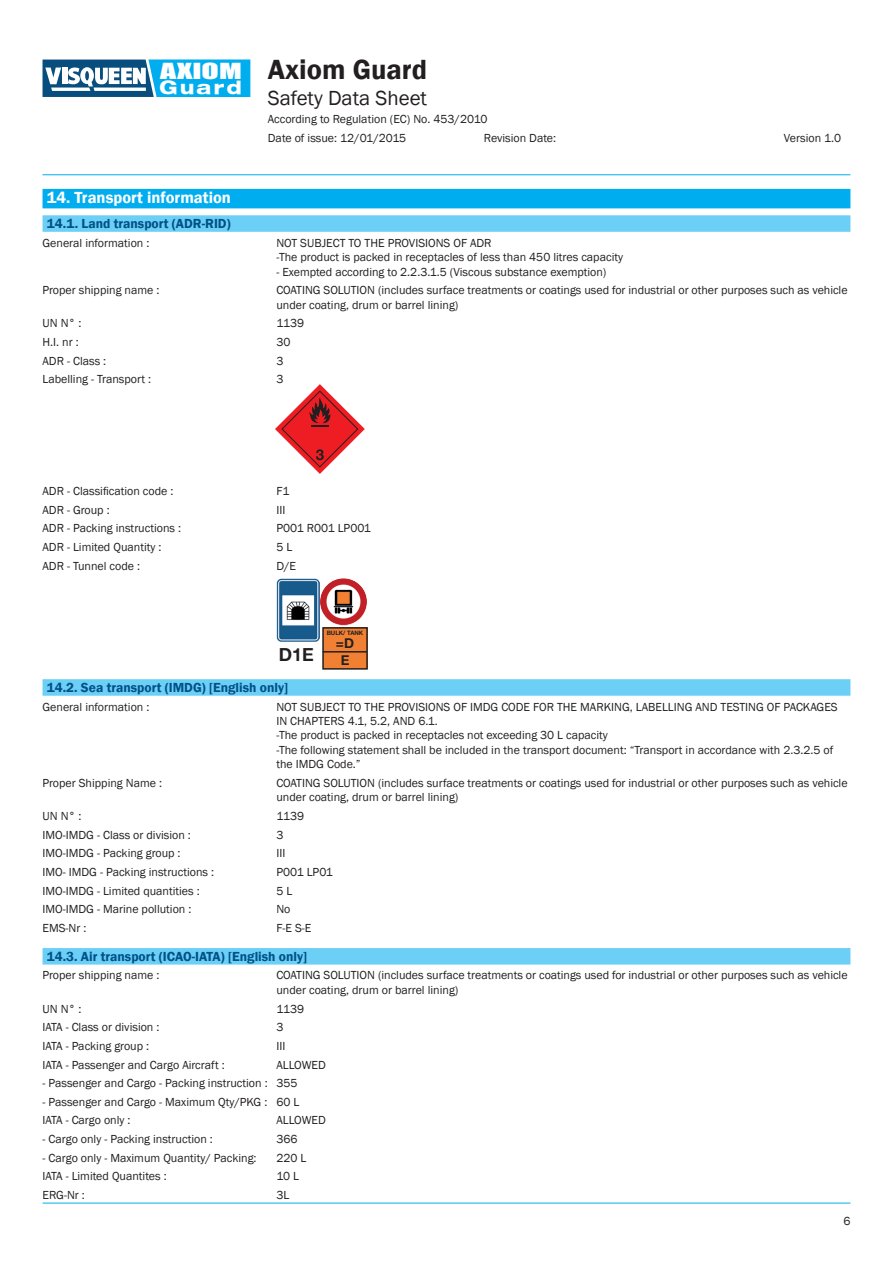
<style>
.page{position:relative;width:893px;height:1263px;background:#fff}
.page>*{position:absolute;margin:0;border:0;box-sizing:border-box;transform-origin:0 0}
.t1{font:600 28.5px "Franklin Gothic";color:#231f20}
.t2{font:21px "Franklin Gothic";color:#231f20}
.t3{font:20.4px "Impact";color:#fff;scale:1.56 1}
.t4{font:800 expanded 18.6px "Helvetica Neue LT";letter-spacing:.13em;color:#fff}
.t5{font:700 18px "Helvetica Neue LT";color:#231f20}
.Navy_Rule{font:600 16.5px "Franklin Gothic";color:#fff}
.Cyan_Rule{font:600 13.5px "Franklin Gothic";color:#015087}
.t6{font:700 13.5px/16.2px "Helvetica Neue LT";color:#231f20;text-align:center}
.General_Paragraph{font:12px/14.4px "Franklin Gothic";color:#231f20}
.t7{font:700 6px "Helvetica Neue LT";color:#231f20}
</style>
<div class="page">
<svg style="left:43px;top:60px;width:207px;height:37px"></svg>
<hr style="left:43px;top:174px;width:807px;height:1px;background:#00aeef">
<hr style="left:43px;top:1203px;width:807px;height:1px;background:#00aeef">
<div style="left:43px;top:189px;width:807px;height:19px;background:#00aeef"></div>
<div style="left:43px;top:215px;width:807px;height:17px;background:#6bcff6"></div>
<div style="left:43px;top:679px;width:807px;height:17px;background:#6bcff6"></div>
<div style="left:43px;top:948px;width:807px;height:16px;background:#6bcff6"></div>
<svg style="left:275px;top:384px;width:90px;height:90px"></svg>
<img style="left:276px;top:578px;width:43px;height:63px">
<img style="left:320px;top:578px;width:47px;height:47px;border-radius:24px">
<div style="left:323px;top:628px;width:44px;height:41px;background:#f18032"></div>
<div style="left:322px;top:627px;width:46px;height:43px;border:2px solid #231f20"></div>
<hr style="left:323px;top:651px;width:44px;height:1px;background:#231f20">
<h3 class="t3" style="left:160px;top:55px;width:54px">AXIOM</h3>
<h3 class="t4" style="left:159px;top:75px;width:84px">Guard</h3>
<h1 class="t1" style="left:268px;top:52px;width:161px">Axiom Guard</h1>
<h2 class="t2" style="left:268px;top:85px;width:161px">Safety Data Sheet</h2>
<p class="General_Paragraph" style="left:268px;top:110px;width:221px;line-height:18.6px">According to Regulation (EC) No. 453/2010<br>Date of issue: 12/01/2015</p>
<p class="General_Paragraph" style="left:484px;top:131px;width:74px">Revision Date:</p>
<p class="General_Paragraph" style="left:784px;top:131px;width:59px">Version 1.0</p>
<p class="Navy_Rule" style="left:47px;top:188px;width:186px">14. Transport information</p>
<p class="Cyan_Rule" style="left:47px;top:215px;width:185px">14.1. Land transport (ADR-RID)</p>
<p class="General_Paragraph" style="left:43px;top:236px;width:108px">General information :</p>
<p class="General_Paragraph" style="left:276px;top:236px;width:348px">NOT SUBJECT TO THE PROVISIONS OF ADR<br>-The product is packed in receptacles of less than 450 litres capacity</p>
<p class="General_Paragraph" style="left:276px;top:265px;width:332px">- Exempted according to 2.2.3.1.5 (Viscous substance exemption)</p>
<p class="General_Paragraph" style="left:43px;top:283px;width:118px">Proper shipping name :</p>
<p class="General_Paragraph" style="left:276px;top:283px;width:573px">COATING SOLUTION (includes surface treatments or coatings used for industrial or other purposes such as vehicle under coating, drum or barrel lining)</p>
<p class="General_Paragraph" style="left:43px;top:316px;width:41px">UN N° :</p>
<p class="General_Paragraph" style="left:276px;top:316px;width:29px">1139</p>
<p class="General_Paragraph" style="left:43px;top:335px;width:38px">H.I. nr :</p>
<p class="General_Paragraph" style="left:276px;top:335px;width:16px">30</p>
<p class="General_Paragraph" style="left:43px;top:354px;width:65px">ADR - Class :</p>
<p class="General_Paragraph" style="left:276px;top:354px;width:9px">3</p>
<p class="General_Paragraph" style="left:43px;top:372px;width:110px">Labelling - Transport :</p>
<p class="General_Paragraph" style="left:276px;top:372px;width:9px">3</p>
<p class="General_Paragraph" style="left:43px;top:484px;width:132px">ADR - Classification code :</p>
<p class="General_Paragraph" style="left:276px;top:484px;width:15px">F1</p>
<p class="General_Paragraph" style="left:43px;top:503px;width:69px">ADR - Group :</p>
<p class="General_Paragraph" style="left:276px;top:503px;width:10px">III</p>
<p class="General_Paragraph" style="left:43px;top:521px;width:140px">ADR - Packing instructions :</p>
<p class="General_Paragraph" style="left:276px;top:521px;width:96px">P001 R001 LP001</p>
<p class="General_Paragraph" style="left:43px;top:540px;width:120px">ADR - Limited Quantity :</p>
<p class="General_Paragraph" style="left:276px;top:540px;width:17px">5 L</p>
<p class="General_Paragraph" style="left:43px;top:559px;width:99px">ADR - Tunnel code :</p>
<p class="General_Paragraph" style="left:276px;top:559px;width:21px">D/E</p>
<p class="t5" style="left:279px;top:643px;width:37px">D1E</p>
<p class="t7" style="left:327px;top:629px;width:38px">BULK/ TANK</p>
<p class="t6" style="left:336px;top:635px;width:20px">=D<br>E</p>
<p class="Cyan_Rule" style="left:47px;top:679px;width:243px">14.2. Sea transport (IMDG) [English only]</p>
<p class="General_Paragraph" style="left:43px;top:700px;width:108px">General information :</p>
<p class="General_Paragraph" style="left:276px;top:700px;width:563px">NOT SUBJECT TO THE PROVISIONS OF IMDG CODE FOR THE MARKING, LABELLING AND TESTING OF PACKAGES IN CHAPTERS 4.1, 5.2, AND 6.1.<br>-The product is packed in receptacles not exceeding 30 L capacity<br>-The following statement shall be included in the transport document: “Transport in accordance with 2.3.2.5 of the IMDG Code.”</p>
<p class="General_Paragraph" style="left:43px;top:776px;width:121px">Proper Shipping Name :</p>
<p class="General_Paragraph" style="left:276px;top:776px;width:573px">COATING SOLUTION (includes surface treatments or coatings used for industrial or other purposes such as vehicle under coating, drum or barrel lining)</p>
<p class="General_Paragraph" style="left:43px;top:809px;width:41px">UN N° :</p>
<p class="General_Paragraph" style="left:276px;top:809px;width:29px">1139</p>
<p class="General_Paragraph" style="left:43px;top:828px;width:150px">IMO-IMDG - Class or division :</p>
<p class="General_Paragraph" style="left:276px;top:828px;width:9px">3</p>
<p class="General_Paragraph" style="left:43px;top:846px;width:140px">IMO-IMDG - Packing group :</p>
<p class="General_Paragraph" style="left:276px;top:846px;width:10px">III</p>
<p class="General_Paragraph" style="left:43px;top:865px;width:173px">IMO- IMDG - Packing instructions :</p>
<p class="General_Paragraph" style="left:276px;top:865px;width:58px">P001 LP01</p>
<p class="General_Paragraph" style="left:43px;top:884px;width:159px">IMO-IMDG - Limited quantities :</p>
<p class="General_Paragraph" style="left:276px;top:884px;width:17px">5 L</p>
<p class="General_Paragraph" style="left:43px;top:902px;width:150px">IMO-IMDG - Marine pollution :</p>
<p class="General_Paragraph" style="left:276px;top:902px;width:16px">No</p>
<p class="General_Paragraph" style="left:43px;top:921px;width:45px">EMS-Nr :</p>
<p class="General_Paragraph" style="left:276px;top:921px;width:37px">F-E S-E</p>
<p class="Cyan_Rule" style="left:47px;top:948px;width:262px">14.3. Air transport (ICAO-IATA) [English only]</p>
<p class="General_Paragraph" style="left:43px;top:968px;width:118px">Proper shipping name :</p>
<p class="General_Paragraph" style="left:276px;top:968px;width:573px">COATING SOLUTION (includes surface treatments or coatings used for industrial or other purposes such as vehicle under coating, drum or barrel lining)</p>
<p class="General_Paragraph" style="left:43px;top:1001px;width:41px">UN N° :</p>
<p class="General_Paragraph" style="left:276px;top:1001px;width:29px">1139</p>
<p class="General_Paragraph" style="left:43px;top:1020px;width:118px">IATA - Class or division :</p>
<p class="General_Paragraph" style="left:276px;top:1020px;width:9px">3</p>
<p class="General_Paragraph" style="left:43px;top:1039px;width:108px">IATA - Packing group :</p>
<p class="General_Paragraph" style="left:276px;top:1039px;width:10px">III</p>
<p class="General_Paragraph" style="left:43px;top:1057px;width:184px">IATA - Passenger and Cargo Aircraft :</p>
<p class="General_Paragraph" style="left:276px;top:1057px;width:51px">ALLOWED</p>
<p class="General_Paragraph" style="left:43px;top:1076px;width:256px">- Passenger and Cargo - Packing instruction : 355</p>
<p class="General_Paragraph" style="left:43px;top:1095px;width:258px">- Passenger and Cargo - Maximum Qty/PKG : 60 L</p>
<p class="General_Paragraph" style="left:43px;top:1113px;width:90px">IATA - Cargo only :</p>
<p class="General_Paragraph" style="left:276px;top:1113px;width:51px">ALLOWED</p>
<p class="General_Paragraph" style="left:43px;top:1132px;width:172px">- Cargo only - Packing instruction :</p>
<p class="General_Paragraph" style="left:276px;top:1132px;width:23px">366</p>
<p class="General_Paragraph" style="left:43px;top:1151px;width:216px">- Cargo only - Maximum Quantity/ Packing:</p>
<p class="General_Paragraph" style="left:276px;top:1151px;width:31px">220 L</p>
<p class="General_Paragraph" style="left:43px;top:1169px;width:126px">IATA - Limited Quantites :</p>
<p class="General_Paragraph" style="left:276px;top:1169px;width:24px">10 L</p>
<p class="General_Paragraph" style="left:43px;top:1188px;width:44px">ERG-Nr :</p>
<p class="General_Paragraph" style="left:276px;top:1188px;width:14px">3L</p>
<p class="General_Paragraph" style="left:843px;top:1214px;width:9px">6</p>
</div>
